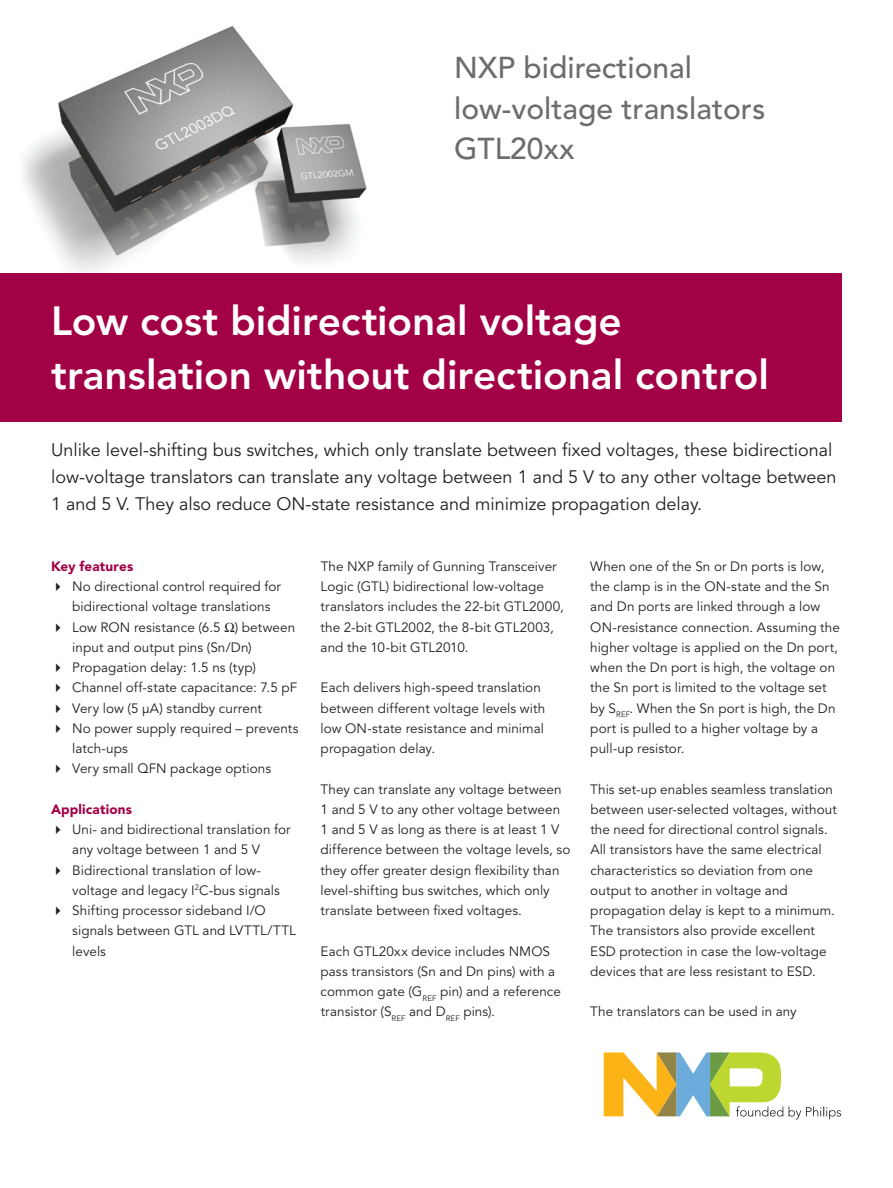
<style>
.page{position:relative;width:893px;height:1188px;background:#fff}
.page>*{position:absolute;margin:0;border:0;box-sizing:border-box;transform-origin:0 0}
.t1{font:800 40.5px/54px "Avenir";color:#fff}
.t2{font:500 30px/40.5px "Avenir";color:#6c6d70}
.t3{font:18px/27px "Avenir";color:#231f20}
.t4{font:13.5px/20.2px "Avenir";letter-spacing:.005em;color:#231f20}
.t5{font:900 13.5px "Avenir";letter-spacing:.01em;color:#a30146}
</style>
<div class="page">
<img style="left:0;top:26px;width:387px;height:248px">
<svg style="left:604px;top:1052px;width:179px;height:65px"></svg>
<svg style="left:789px;top:1107px;width:52px;height:13px"></svg>
<div style="left:0;top:274px;width:842px;height:148px;background:#a30146"></div>
<h2 class="t2" style="left:454px;top:48px;width:313px">NXP bidirectional low-voltage translators<br>GTL20xx</h2>
<h1 class="t1" style="left:51px;top:293px;width:720px">Low cost bidirectional voltage translation without directional control</h1>
<h1 class="t1" style="left:51px;top:300px;width:169px">Headline</h1>
<p class="t3" style="left:51px;top:437px;width:787px">Unlike level-shifting bus switches, which only translate between fixed voltages, these bidirectional low-voltage translators can translate any voltage between 1 and 5 V to any other voltage between<br>1 and 5 V. They also reduce ON-state resistance and minimize propagation delay.</p>
<p class="t5" style="left:51px;top:558px;width:84px">Key features</p>
<p class="t4" style="left:72px;top:577px;width:210px;text-indent:-21px">✔ No directional control required for bidirectional voltage translations</p>
<p class="t4" style="left:72px;top:617px;width:225px;text-indent:-21px">✔ Low RON resistance (6.5 ) between input and output pins (Sn/Dn)</p>
<p class="t4" style="left:51px;top:658px;width:206px">✔ Propagation delay: 1.5 ns (typ)</p>
<p class="t4" style="left:51px;top:678px;width:248px">✔ Channel off-state capacitance: 7.5 pF</p>
<p class="t4" style="left:51px;top:698px;width:213px">✔ Very low (5 µA) standby current</p>
<p class="t4" style="left:72px;top:718px;width:228px;text-indent:-21px">✔ No power supply required – prevents latch-ups</p>
<p class="t4" style="left:51px;top:759px;width:222px">✔ Very small QFN package options</p>
<p class="t5" style="left:51px;top:801px;width:82px">Applications</p>
<p class="t4" style="left:72px;top:820px;width:220px;text-indent:-21px">✔ Uni- and bidirectional translation for any voltage between 1 and 5 V</p>
<p class="t4" style="left:72px;top:860px;width:209px;text-indent:-21px">✔ Bidirectional translation of low&shy;voltage and legacy I<sup>2</sup>C-bus signals</p>
<p class="t4" style="left:72px;top:901px;width:225px;text-indent:-21px">✔ Shifting processor sideband I/O signals between GTL and LVTTL/TTL levels</p>
<p class="t4" style="left:321px;top:556px;width:245px">The NXP family of Gunning Transceiver Logic (GTL) bidirectional low-voltage translators includes the 22-bit GTL2000, the 2-bit GTL2002, the 8-bit GTL2003, and the 10-bit GTL2010.</p>
<p class="t4" style="left:321px;top:678px;width:226px">Each delivers high-speed translation between different voltage levels with low ON-state resistance and minimal propagation delay.</p>
<p class="t4" style="left:321px;top:779px;width:251px">They can translate any voltage between 1 and 5 V to any other voltage between 1 and 5 V as long as there is at least 1 V difference between the voltage levels, so they offer greater design flexibility than level-shifting bus switches, which only translate between fixed voltages.</p>
<p class="t4" style="left:321px;top:941px;width:242px">Each GTL20xx device includes NMOS pass transistors (Sn and Dn pins) with a common gate (G<sub>REF</sub> pin) and a reference transistor (S<sub>REF</sub> and D<sub>REF</sub> pins).</p>
<p class="t4" style="left:590px;top:556px;width:251px">When one of the Sn or Dn ports is low, the clamp is in the ON-state and the Sn and Dn ports are linked through a low ON-resistance connection. Assuming the higher voltage is applied on the Dn port, when the Dn port is high, the voltage on the Sn port is limited to the voltage set by S<sub>REF</sub>. When the Sn port is high, the Dn port is pulled to a higher voltage by a pull-up resistor.</p>
<p class="t4" style="left:590px;top:779px;width:248px">This set-up enables seamless translation between user-selected voltages, without the need for directional control signals.<br>All transistors have the same electrical characteristics so deviation from one output to another in voltage and propagation delay is kept to a minimum.<br>The transistors also provide excellent ESD protection in case the low-voltage devices that are less resistant to ESD.</p>
<p class="t4" style="left:590px;top:1002px;width:208px">The translators can be used in any</p>
</div>
